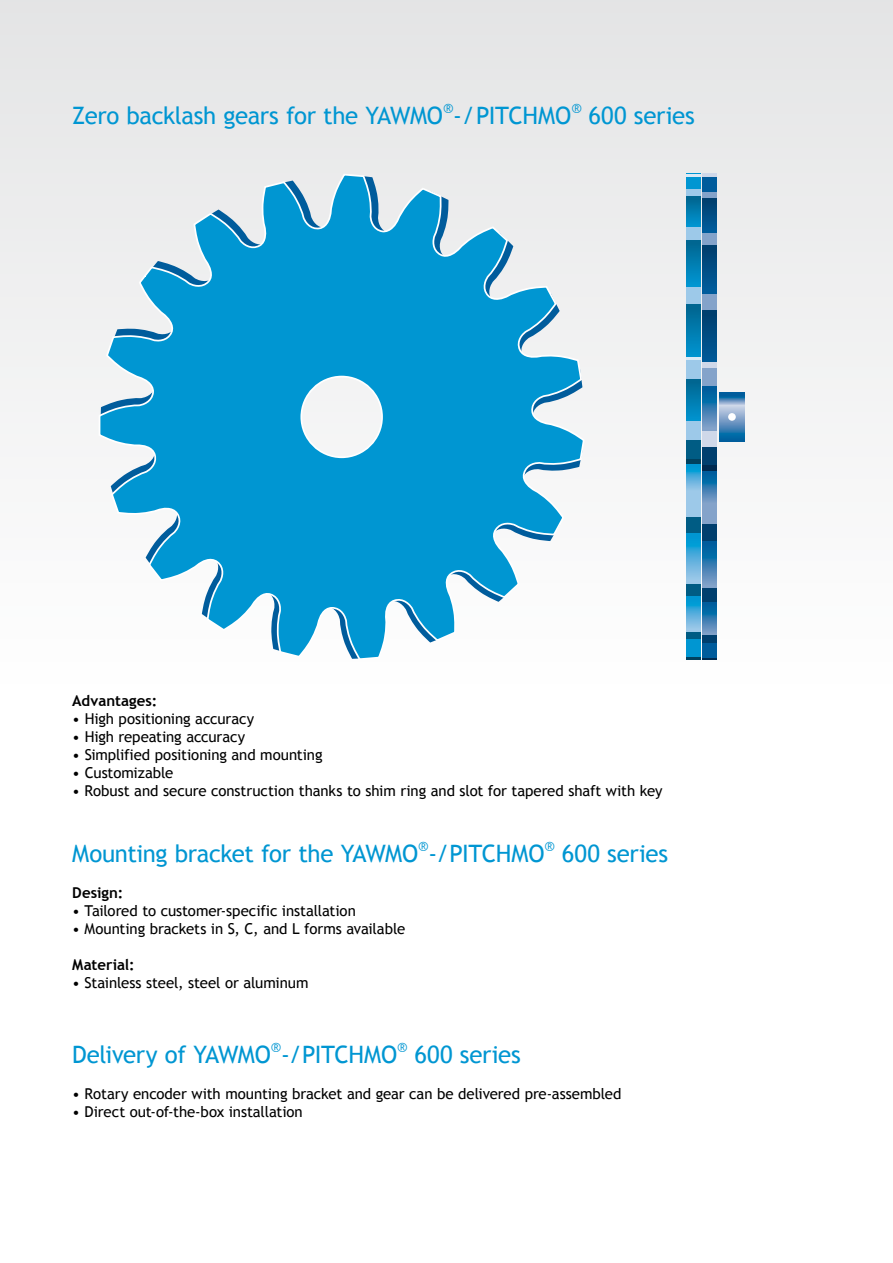
<style>
.page{position:relative;width:893px;height:1263px;background:#fff}
.page>*{position:absolute;margin:0;border:0;box-sizing:border-box;transform-origin:0 0}
.t1{font:24px "Trebuchet MS";letter-spacing:-.015em;color:#0096d2}
.t2{font:15px "Trebuchet MS";letter-spacing:-.005em;color:#000}
.t3{font:700 15px "Trebuchet MS";letter-spacing:.005em;color:#000}
.t4{font:13.95px "Trebuchet MS";color:#0096d2}
</style>
<div class="page">
<div style="left:0;top:0;width:893px;height:1205px;background:linear-gradient(to bottom,#e8e8e9,#fff)"></div>
<div style="left:686px;top:174px;width:15px;height:486px;background:#0096d2"></div>
<div style="left:703px;top:174px;width:14px;height:486px;background:#005c9c"></div>
<div style="left:686px;top:189px;width:15px;height:8px;background:#9dc9e9"></div>
<div style="left:703px;top:193px;width:14px;height:6px;background:#84a3ca"></div>
<div style="left:703px;top:232px;width:14px;height:14px;background:#84a3ca"></div>
<div style="left:703px;top:293px;width:14px;height:17px;background:#84a3ca"></div>
<div style="left:703px;top:367px;width:14px;height:20px;background:#84a3ca"></div>
<div style="left:703px;top:505px;width:14px;height:20px;background:#84a3ca"></div>
<svg style="left:686px;top:197px;width:15px;height:24px"></svg>
<svg style="left:686px;top:240px;width:15px;height:38px"></svg>
<svg style="left:686px;top:304px;width:15px;height:45px"></svg>
<svg style="left:686px;top:379px;width:15px;height:43px"></svg>
<svg style="left:703px;top:199px;width:14px;height:25px"></svg>
<svg style="left:703px;top:246px;width:14px;height:35px"></svg>
<svg style="left:703px;top:310px;width:14px;height:43px"></svg>
<svg style="left:686px;top:174px;width:15px;height:2px"></svg>
<svg style="left:686px;top:357px;width:15px;height:4px"></svg>
<hr style="left:703px;top:174px;width:14px;height:3px;background:#cfd8e9">
<div style="left:703px;top:362px;width:14px;height:6px;background:#cfd8e9"></div>
<div style="left:703px;top:431px;width:14px;height:16px;background:#cfd8e9"></div>
<div style="left:686px;top:440px;width:15px;height:19px;background:#005c84"></div>
<div style="left:686px;top:517px;width:15px;height:17px;background:#005c84"></div>
<div style="left:686px;top:583px;width:15px;height:14px;background:#005c84"></div>
<div style="left:686px;top:631px;width:15px;height:8px;background:#005c84"></div>
<div style="left:686px;top:459px;width:15px;height:5px;background:#00415f"></div>
<hr style="left:686px;top:657px;width:15px;height:3px;background:#00415f">
<svg style="left:703px;top:397px;width:14px;height:34px"></svg>
<svg style="left:703px;top:479px;width:14px;height:26px"></svg>
<svg style="left:703px;top:551px;width:14px;height:38px"></svg>
<svg style="left:703px;top:610px;width:14px;height:25px"></svg>
<svg style="left:686px;top:472px;width:15px;height:20px"></svg>
<svg style="left:686px;top:547px;width:15px;height:36px"></svg>
<svg style="left:686px;top:606px;width:15px;height:25px"></svg>
<div style="left:703px;top:447px;width:14px;height:19px;background:#003f6e"></div>
<div style="left:703px;top:525px;width:14px;height:16px;background:#003f6e"></div>
<div style="left:703px;top:589px;width:14px;height:13px;background:#003f6e"></div>
<div style="left:703px;top:635px;width:14px;height:8px;background:#003f6e"></div>
<svg style="left:719px;top:392px;width:26px;height:50px"></svg>
<div style="left:728px;top:413px;width:8px;height:8px;background:#fff;border-radius:50%"></div>
<div style="left:686px;top:227px;width:15px;height:13px;background:#9dc9e9"></div>
<div style="left:686px;top:287px;width:15px;height:17px;background:#9dc9e9"></div>
<div style="left:686px;top:361px;width:15px;height:18px;background:#9dc9e9"></div>
<div style="left:686px;top:422px;width:15px;height:18px;background:#9dc9e9"></div>
<div style="left:686px;top:492px;width:15px;height:25px;background:#9dc9e9"></div>
<div style="left:703px;top:466px;width:14px;height:5px;background:#002a50"></div>
<svg style="left:703px;top:659px;width:14px;height:1px"></svg>
<svg style="left:98px;top:173px;width:488px;height:488px"></svg>
<p class="t4" style="left:443px;top:100px;width:11px">®</p>
<p class="t4" style="left:571px;top:100px;width:11px">®</p>
<h1 class="t1" style="left:588px;top:101px;width:108px">600 series</h1>
<h1 class="t1" style="left:72px;top:101px;width:500px">Zero backlash gears for the YAWMO -/PITCHMO</h1>
<p class="t3" style="left:72px;top:691px;width:86px">Advantages:</p>
<p class="t2" style="left:72px;top:710px;width:183px">• High positioning accuracy</p>
<p class="t2" style="left:72px;top:728px;width:174px">• High repeating accuracy</p>
<p class="t2" style="left:72px;top:746px;width:252px">• Simplified positioning and mounting</p>
<p class="t2" style="left:72px;top:764px;width:103px">• Customizable</p>
<p class="t2" style="left:72px;top:782px;width:592px">• Robust and secure construction thanks to shim ring and slot for tapered shaft with key</p>
<p class="t4" style="left:418px;top:838px;width:11px">®</p>
<p class="t4" style="left:545px;top:838px;width:11px">®</p>
<h1 class="t1" style="left:562px;top:839px;width:108px">600 series</h1>
<h1 class="t1" style="left:72px;top:839px;width:474px">Mounting bracket for the YAWMO -/PITCHMO</h1>
<p class="t3" style="left:72px;top:883px;width:52px">Design:</p>
<p class="t2" style="left:72px;top:902px;width:285px">• Tailored to customer-specific installation</p>
<p class="t2" style="left:72px;top:920px;width:334px">• Mounting brackets in S, C, and L forms available</p>
<p class="t3" style="left:72px;top:955px;width:64px">Material:</p>
<p class="t2" style="left:72px;top:974px;width:238px">• Stainless steel, steel or aluminum</p>
<p class="t4" style="left:271px;top:1039px;width:11px">®</p>
<p class="t4" style="left:397px;top:1039px;width:11px">®</p>
<h1 class="t1" style="left:414px;top:1040px;width:108px">600 series</h1>
<p class="t2" style="left:72px;top:1085px;width:551px">• Rotary encoder with mounting bracket and gear can be delivered pre-assembled</p>
<p class="t2" style="left:72px;top:1103px;width:232px">• Direct out-of-the-box installation</p>
<h1 class="t1" style="left:72px;top:1040px;width:326px">Delivery of YAWMO -/PITCHMO</h1>
</div>
